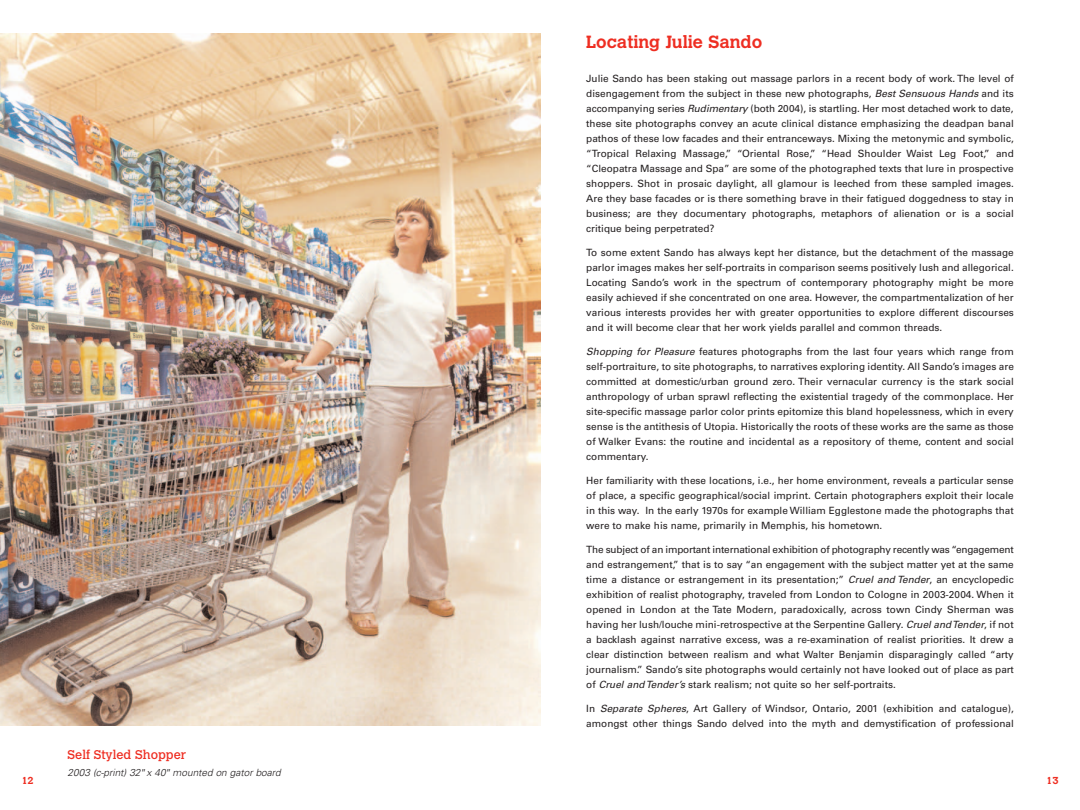
<style>
.page{position:relative;width:1080px;height:810px;background:#fff}
.page>*{position:absolute;margin:0;border:0;box-sizing:border-box;transform-origin:0 0}
.t1{font:700 17.5px "Calvert";color:#ee2e22}
.t2{font:12.5px "Calvert";color:#ee2e22}
.t3{font:10px/15px "Univers";color:#231f20;text-align:justify}
.t4{font:italic 300 10px "Univers";color:#231f20}
.t5{font:700 10px "Calvert";color:#ee2e22}
.s1{font-style:italic}
.s2{font-weight:400}
</style>
<div class="page">
<img style="left:0;top:34px;width:540px;height:692px">
<h1 class="t1" style="left:586px;top:35px;width:178px">Locating Julie Sando</h1>
<p class="t3" style="left:586px;top:71px;width:429px">Julie Sando has been staking out massage parlors in a recent body of work. The level of disengagement from the subject in these new photographs, <span class="s1">Best Sensuous Hands</span> and its accompanying series <span class="s1">Rudimentary</span> (both 2004), is startling. Her most detached work to date, these site photographs convey an acute clinical distance emphasizing the deadpan banal pathos of these low facades and their entranceways. Mixing the metonymic and symbolic, “Tropical Relaxing Massage,” “Oriental Rose,” “Head Shoulder Waist Leg Foot,” and “Cleopatra Massage and Spa” are some of the photographed texts that lure in prospective shoppers. Shot in prosaic daylight, all glamour is leeched from these sampled images.<br>Are they base facades or is there something brave in their fatigued doggedness to stay in business; are they documentary photographs, metaphors of alienation or is a social critique being perpetrated?</p>
<p class="t3" style="left:586px;top:245px;width:429px">To some extent Sando has always kept her distance, but the detachment of the massage parlor images makes her self-portraits in comparison seems positively lush and allegorical.<br>Locating Sando’s work in the spectrum of contemporary photography might be more easily achieved if she concentrated on one area. However, the compartmentalization of her various interests provides her with greater opportunities to explore different discourses and it will become clear that her work yields parallel and common threads.</p>
<p class="t3" style="left:586px;top:344px;width:429px"><span class="s1">Shopping for Pleasure</span> features photographs from the last four years which range from self-portraiture, to site photographs, to narratives exploring identity. All Sando’s images are committed at domestic/urban ground zero. Their vernacular currency is the stark social anthropology of urban sprawl reflecting the existential tragedy of the commonplace. Her site-specific massage parlor color prints epitomize this bland hopelessness, which in every sense is the antithesis of Utopia. Historically the roots of these works are the same as those of Walker Evans: the routine and incidental as a repository of theme, content and social commentary.</p>
<p class="t3" style="left:586px;top:473px;width:429px">Her familiarity with these locations, i.e., her home environment, reveals a particular sense of place, a specific geographical/social imprint. Certain photographers exploit their locale in this way. In the early 1970s for example William Egglestone made the photographs that were to make his name, primarily in Memphis, his hometown.</p>
<p class="t3" style="left:586px;top:542px;width:429px">The subject of an important international exhibition of photography recently was “engagement and estrangement,” that is to say “an engagement with the subject matter yet at the same time a distance or estrangement in its presentation;” <span class="s1">Cruel and Tender</span>, an encyclopedic exhibition of realist photography, traveled from London to Cologne in 2003-2004. When it opened in London at the Tate Modern, paradoxically, across town Cindy Sherman was having her lush/louche mini-retrospective at the Serpentine Gallery. <span class="s1">Cruel and Tender</span>, if not a backlash against narrative excess, was a re-examination of realist priorities. It drew a clear distinction between realism and what Walter Benjamin disparagingly called “arty journalism.” Sando’s site photographs would certainly not have looked out of place as part of <span class="s1">Cruel and Tender’s</span> stark realism; not quite so her self-portraits.</p>
<p class="t3" style="left:586px;top:701px;width:429px">In <span class="s1">Separate Spheres</span>, Art Gallery of Windsor, Ontario, 2001 (exhibition and catalogue), amongst other things Sando delved into the myth and demystification of professional</p>
<p class="t2" style="left:68px;top:750px;width:120px">Self Styled Shopper</p>
<p class="t4" style="left:68px;top:769px;width:215px">2003 (c-print) 32<span class="s2">"</span> x 40<span class="s2">"</span> mounted on gator board</p>
<p class="t5" style="left:21px;top:776px;width:14px">12</p>
<p class="t5" style="left:1046px;top:776px;width:14px">13</p>
</div>
